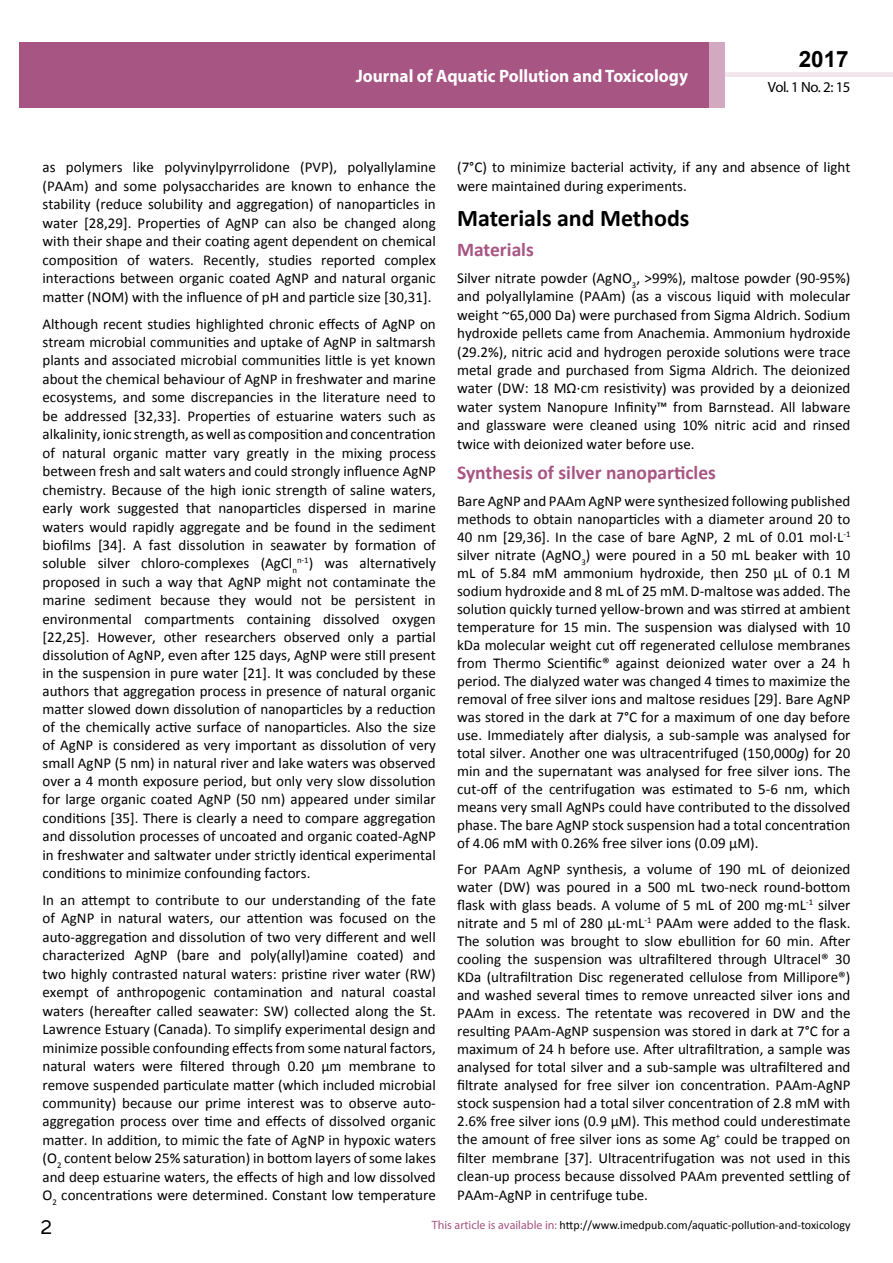
<style>
.page{position:relative;width:893px;height:1263px;background:#fff}
.page>*{position:absolute;margin:0;border:0;box-sizing:border-box;transform-origin:0 0}
.t1{font:25.5px "Tunga";color:#000}
.t2{font:700 24px "Calibri";color:#000}
.t3{font:700 22.5px "Arial";color:#000}
.t4{font:700 19.5px "Calibri";color:#a75583}
.t5{font:700 18px "Myriad Pro";color:#fff;scale:.96 1}
.t6{font:15px/18px "Calibri";color:#000;text-align:justify}
.t7{font:14.85px "Myriad Pro";letter-spacing:-.03em;color:#000}
.t8{font:12px "Calibri";color:#000}
.s1{font-family:"Cambria Math"}
.s2{font-style:italic}
.s3{font-family:"Myriad Pro";color:#a75583}
</style>
<div class="page">
<hr style="left:725px;top:72px;width:168px;height:4px;background:#f0e6eb">
<div style="left:19px;top:42px;width:690px;height:66px;background:#a75583"></div>
<div style="left:709px;top:42px;width:16px;height:66px;background:#d2a9c0"></div>
<p class="t5" style="left:356px;top:64px;width:348px">Journal of Aquatic Pollution and Toxicology</p>
<p class="t5" style="left:585px;top:75px;width:128px">ISSN 1698-9465</p>
<h3 class="t3" style="left:799px;top:44px;width:52px">2017</h3>
<p class="t7" style="left:768px;top:78px;width:84px">Vol. 1 No. 2: 15</p>
<p class="t6" style="left:43px;top:158px;width:395px;line-height:18.5px">as polymers like polyvinylpyrrolidone (PVP), polyallylamine (PAAm) and some polysaccharides are known to enhance the stability (reduce solubility and aggregation) of nanoparticles in water [28,29]. Properties of AgNP can also be changed along with their shape and their coating agent dependent on chemical composition of waters. Recently, studies reported complex interactions between organic coated AgNP and natural organic matter (NOM) with the influence of pH and particle size [30,31].</p>
<p class="t6" style="left:43px;top:314px;width:395px">Although recent studies highlighted chronic effects of AgNP on stream microbial communities and uptake of AgNP in saltmarsh plants and associated microbial communities little is yet known about the chemical behaviour of AgNP in freshwater and marine ecosystems, and some discrepancies in the literature need to be addressed [32,33]. Properties of estuarine waters such as alkalinity, ionic strength, as well as composition and concentration of natural organic matter vary greatly in the mixing process between fresh and salt waters and could strongly influence AgNP chemistry. Because of the high ionic strength of saline waters, early work suggested that nanoparticles dispersed in marine waters would rapidly aggregate and be found in the sediment biofilms [34]. A fast dissolution in seawater by formation of soluble silver chloro-complexes (AgCl<sub>n</sub><sup>n-1</sup>) was alternatively proposed in such a way that AgNP might not contaminate the marine sediment because they would not be persistent in environmental compartments containing dissolved oxygen [22,25]. However, other researchers observed only a partial dissolution of AgNP, even after 125 days, AgNP were still present in the suspension in pure water [21]. It was concluded by these authors that aggregation process in presence of natural organic matter slowed down dissolution of nanoparticles by a reduction of the chemically active surface of nanoparticles. Also the size of AgNP is considered as very important as dissolution of very small AgNP (5 nm) in natural river and lake waters was observed over a 4 month exposure period, but only very slow dissolution for large organic coated AgNP (50 nm) appeared under similar conditions [35]. There is clearly a need to compare aggregation and dissolution processes of uncoated and organic coated-AgNP in freshwater and saltwater under strictly identical experimental conditions to minimize confounding factors.</p>
<p class="t6" style="left:43px;top:891px;width:395px;line-height:18.5px">In an attempt to contribute to our understanding of the fate of AgNP in natural waters, our attention was focused on the auto-aggregation and dissolution of two very different and well characterized AgNP (bare and poly(allyl)amine coated) and two highly contrasted natural waters: pristine river water (RW) exempt of anthropogenic contamination and natural coastal waters (hereafter called seawater: SW) collected along the St.<br>Lawrence Estuary (Canada). To simplify experimental design and minimize possible confounding effects from some natural factors, natural waters were filtered through 0.20 µm membrane to remove suspended particulate matter (which included microbial community) because our prime interest was to observe auto&shy;aggregation process over time and effects of dissolved organic matter. In addition, to mimic the fate of AgNP in hypoxic waters (O<sub>2</sub> content below 25% saturation) in bottom layers of some lakes and deep estuarine waters, the effects of high and low dissolved O<sub>2</sub> concentrations were determined. Constant low temperature</p>
<p class="t6" style="left:457px;top:158px;width:395px;line-height:18.5px">(7°C) to minimize bacterial activity, if any and absence of light were maintained during experiments.</p>
<h2 class="t2" style="left:457px;top:202px;width:234px">Materials and Methods</h2>
<h3 class="t4" style="left:457px;top:237px;width:78px">Materials</h3>
<p class="t6" style="left:457px;top:269px;width:395px;line-height:18.5px">Silver nitrate powder (AgNO<sub>3</sub>, &gt;99%), maltose powder (90-95%) and polyallylamine (PAAm) (as a viscous liquid with molecular weight ~65,000 Da) were purchased from Sigma Aldrich. Sodium hydroxide pellets came from Anachemia. Ammonium hydroxide (29.2%), nitric acid and hydrogen peroxide solutions were trace metal grade and purchased from Sigma Aldrich. The deionized water (DW: 18 MΩ<span class="s1">⋅</span>cm resistivity) was provided by a deionized water system Nanopure Infinity™ from Barnstead. All labware and glassware were cleaned using 10% nitric acid and rinsed twice with deionized water before use.</p>
<h3 class="t4" style="left:457px;top:460px;width:260px">Synthesis of silver nanoparticles</h3>
<p class="t6" style="left:457px;top:492px;width:395px">Bare AgNP and PAAm AgNP were synthesized following published methods to obtain nanoparticles with a diameter around 20 to 40 nm [29,36]. In the case of bare AgNP, 2 mL of 0.01 mol<span class="s1">⋅</span>L<sup>-1 </sup>silver nitrate (AgNO<sub>3</sub>) were poured in a 50 mL beaker with 10 mL of 5.84 mM ammonium hydroxide, then 250 µL of 0.1 M sodium hydroxide and 8 mL of 25 mM.D-maltose was added. The solution quickly turned yellow-brown and was stirred at ambient temperature for 15 min. The suspension was dialysed with 10 kDa molecular weight cut off regenerated cellulose membranes from Thermo Scientific® against deionized water over a 24 h period. The dialyzed water was changed 4 times to maximize the removal of free silver ions and maltose residues [29]. Bare AgNP was stored in the dark at 7°C for a maximum of one day before use. Immediately after dialysis, a sub-sample was analysed for total silver. Another one was ultracentrifuged (150,000<span class="s2">g</span>) for 20 min and the supernatant was analysed for free silver ions. The cut-off of the centrifugation was estimated to 5-6 nm, which means very small AgNPs could have contributed to the dissolved phase. The bare AgNP stock suspension had a total concentration of 4.06 mM with 0.26% free silver ions (0.09 µM).</p>
<p class="t6" style="left:457px;top:860px;width:395px">For PAAm AgNP synthesis, a volume of 190 mL of deionized water (DW) was poured in a 500 mL two-neck round-bottom flask with glass beads. A volume of 5 mL of 200 mg<span class="s1">⋅</span>mL<sup>-1</sup> silver nitrate and 5 ml of 280 µL<span class="s1">⋅</span>mL<sup>-1</sup> PAAm were added to the flask.<br>The solution was brought to slow ebullition for 60 min. After cooling the suspension was ultrafiltered through Ultracel® 30<br>KDa (ultrafiltration Disc regenerated cellulose from Millipore®) and washed several times to remove unreacted silver ions and PAAm in excess. The retentate was recovered in DW and the resulting PAAm-AgNP suspension was stored in dark at 7°C for a maximum of 24 h before use. After ultrafiltration, a sample was analysed for total silver and a sub-sample was ultrafiltered and filtrate analysed for free silver ion concentration. PAAm-AgNP stock suspension had a total silver concentration of 2.8 mM with 2.6% free silver ions (0.9 µM). This method could underestimate the amount of free silver ions as some Ag<sup>+</sup> could be trapped on filter membrane [37]. Ultracentrifugation was not used in this clean-up process because dissolved PAAm prevented settling of PAAm-AgNP in centrifuge tube.</p>
<h1 class="t1" style="left:41px;top:1210px;width:13px">2</h1>
<p class="t8" style="left:432px;top:1218px;width:420px"><span class="s3">This article is available in:</span> http://www.imedpub.com/aquatic-pollution-and-toxicology</p>
</div>
